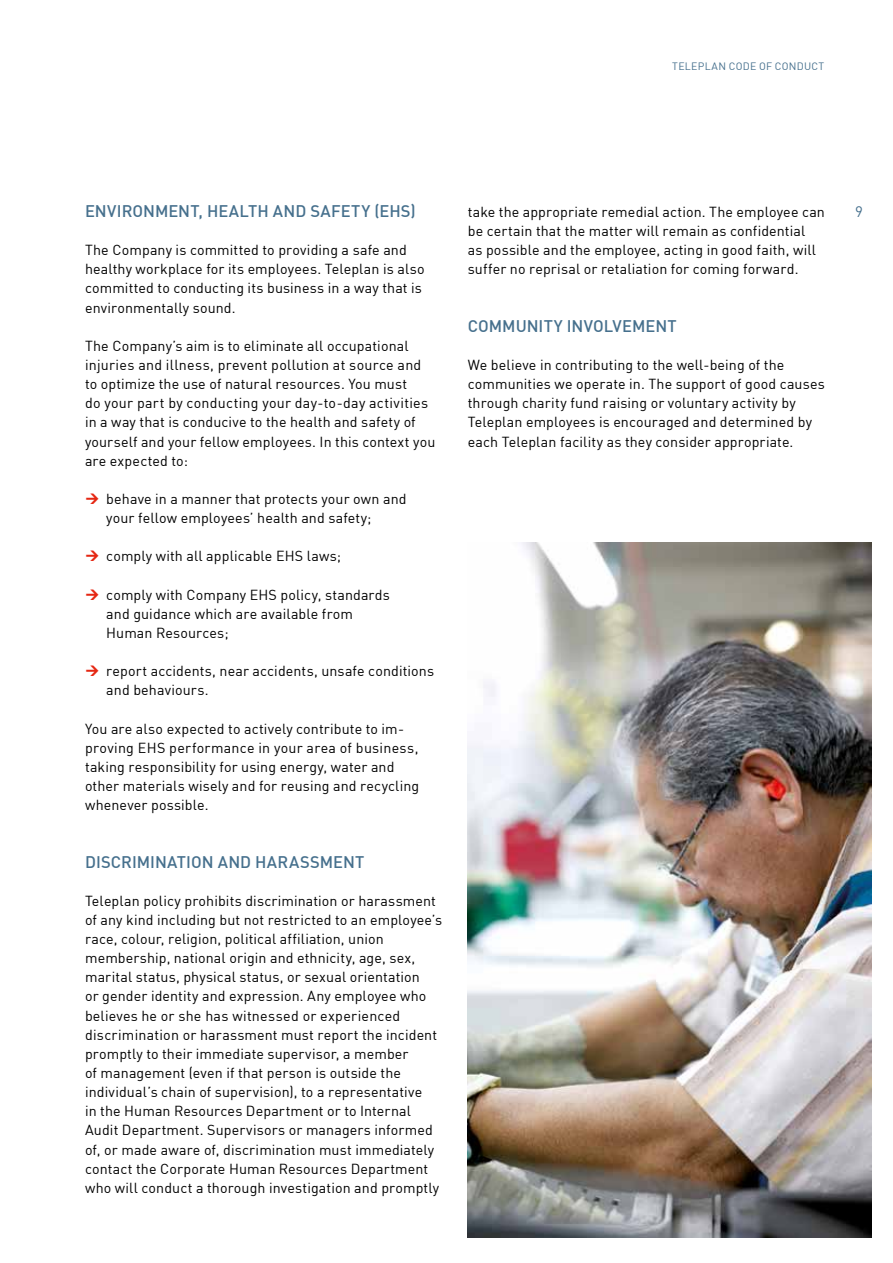
<style>
.page{position:relative;width:893px;height:1263px;background:#fff}
.page>*{position:absolute;margin:0;border:0;box-sizing:border-box;transform-origin:0 0}
.t1{font:16.5px "DIN Medium";letter-spacing:.005em;color:#46708d}
.t2{font:15px "DIN";color:#46708d}
.t3{font:14.25px/19.2px "DIN";letter-spacing:.01em;color:#000}
.t4{font:10.5px "DIN";letter-spacing:.025em;color:#46708d}
</style>
<div class="page">
<img style="left:468px;top:542px;width:404px;height:695px">
<p class="t4" style="left:672px;top:60px;width:154px">TELEPLAN CODE OF CONDUCT</p>
<p class="t1" style="left:85px;top:200px;width:332px">ENVIRONMENT, HEALTH AND SAFETY (EHS)</p>
<p class="t3" style="left:85px;top:240px;width:341px">The Company is committed to providing a safe and healthy workplace for its employees. Teleplan is also committed to conducting its business in a way that is environmentally sound.</p>
<p class="t3" style="left:85px;top:336px;width:352px">The Company’s aim is to eliminate all occupational injuries and illness, prevent pollution at source and to optimize the use of natural resources. You must<br>do your part by conducting your day-to-day activities in a way that is conducive to the health and safety of yourself and your fellow employees. In this context you are expected to:</p>
<p class="t3" style="left:106px;top:489px;width:302px">behave in a manner that protects your own and your fellow employees’ health and safety;</p>
<p class="t3" style="left:106px;top:546px;width:236px">comply with all applicable EHS laws;</p>
<p class="t3" style="left:106px;top:585px;width:285px">comply with Company EHS policy, standards and guidance which are available from<br>Human Resources;</p>
<p class="t3" style="left:106px;top:661px;width:329px">report accidents, near accidents, unsafe conditions and behaviours.</p>
<p class="t3" style="left:85px;top:718px;width:336px">You are also expected to actively contribute to im&shy;proving EHS performance in your area of business, taking responsibility for using energy, water and other materials wisely and for reusing and recycling whenever possible.</p>
<p class="t1" style="left:85px;top:851px;width:281px">DISCRIMINATION AND HARASSMENT</p>
<p class="t3" style="left:85px;top:891px;width:359px">Teleplan policy prohibits discrimination or harassment of any kind including but not restricted to an employee’s race, colour, religion, political affiliation, union membership, national origin and ethnicity, age, sex, marital status, physical status, or sexual orientation<br>or gender identity and expression. Any employee who believes he or she has witnessed or experienced discrimination or harassment must report the incident promptly to their immediate supervisor, a member<br>of management (even if that person is outside the individual’s chain of supervision), to a representative<br>in the Human Resources Department or to Internal Audit Department. Supervisors or managers informed of, or made aware of, discrimination must immediately contact the Corporate Human Resources Department who will conduct a thorough investigation and promptly</p>
<p class="t3" style="left:468px;top:202px;width:359px">take the appropriate remedial action. The employee can be certain that the matter will remain as confidential<br>as possible and the employee, acting in good faith, will suffer no reprisal or retaliation for coming forward.</p>
<p class="t1" style="left:468px;top:315px;width:210px">COMMUNITY INVOLVEMENT</p>
<p class="t3" style="left:468px;top:355px;width:359px">We believe in contributing to the well-being of the communities we operate in. The support of good causes through charity fund raising or voluntary activity by Teleplan employees is encouraged and determined by each Teleplan facility as they consider appropriate.</p>
<p class="t2" style="left:855px;top:202px;width:9px">9</p>
</div>
